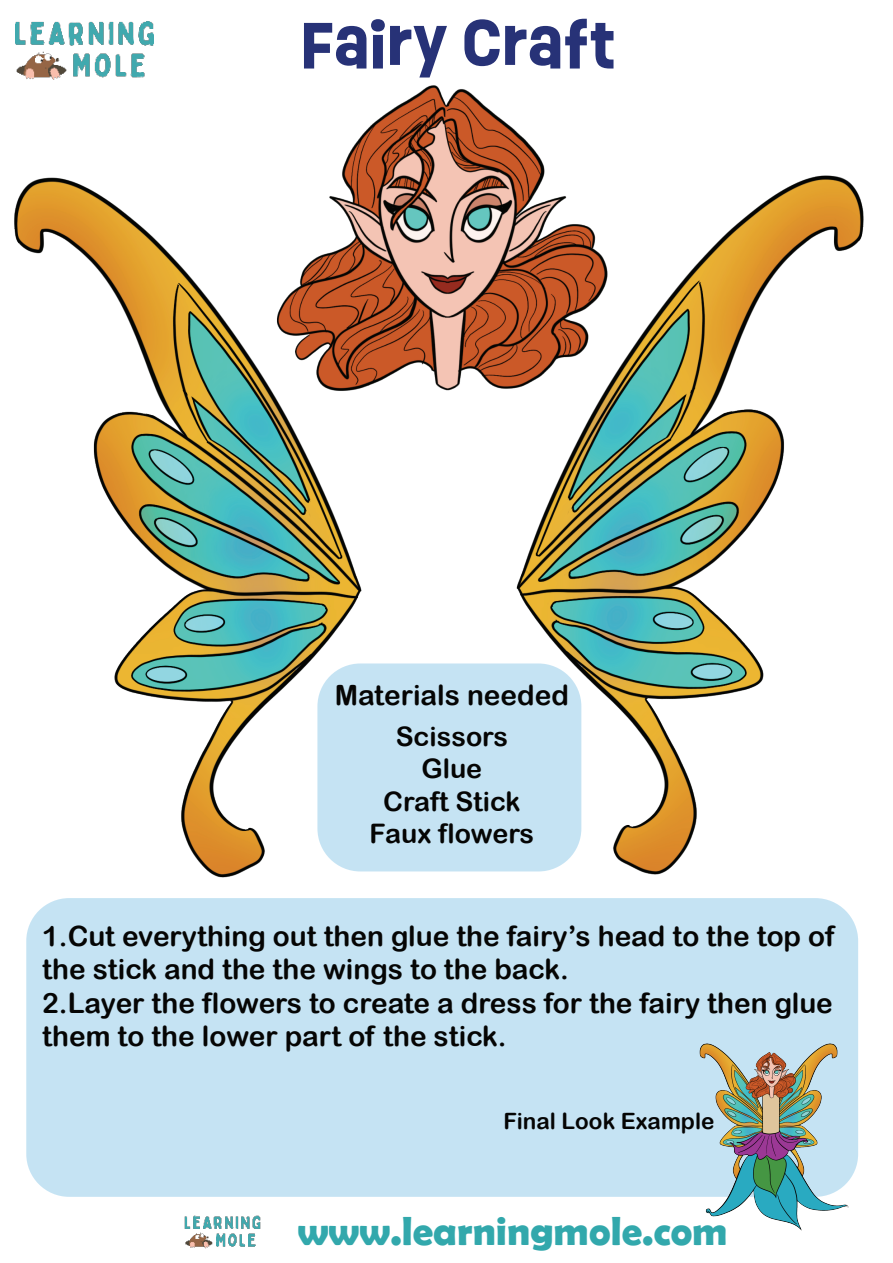
<style>
.page{position:relative;width:893px;height:1263px;background:#fff}
.page>*{position:absolute;margin:0;border:0;box-sizing:border-box;transform-origin:0 0}
.t1{font:700 60px "Ruddy";color:#273277}
.t2{font:700 40.8px "Berlin Sans FB Demi";color:#32a8ac}
.t3{font:28.05px/33.6px "Arial Rounded MT Bold";color:#050504}
.t4{font:26.85px/32.2px "Arial Rounded MT Bold";color:#050504;text-align:center}
.t5{font:22.5px "Arial Rounded MT Bold";color:#050504}
</style>
<div class="page">
<div style="left:26px;top:898px;width:832px;height:299px;background:#c5e3f3;border-radius:43px"></div>
<img style="left:15px;top:21px;width:139px;height:5px">
<img style="left:184px;top:1215px;width:77px;height:34px">
<img style="left:14px;top:28px;width:603px;height:925px">
<img style="left:86px;top:30px;width:778px;height:820px">
<img style="left:699px;top:1043px;width:159px;height:188px">
<div style="left:317px;top:663px;width:264px;height:208px;background:#c5e3f3;border-radius:43px"></div>
<h1 class="t1" style="left:300px;top:0;width:317px">Fairy Craft</h1>
<p class="t3" style="left:335px;top:678px;width:236px">Materials needed</p>
<p class="t4" style="left:370px;top:720px;width:166px">Scissors<br>Glue<br>Craft Stick<br>Faux flowers</p>
<p class="t3" style="left:42px;top:918px;width:794px">1.Cut everything out then glue the fairy’s head to the top of the stick and the the wings to the back.<br>2.Layer the flowers to create a dress for the fairy then glue them to the lower part of the stick.</p>
<p class="t5" style="left:503px;top:1107px;width:213px">Final Look Example</p>
<h2 class="t2" style="left:298px;top:1207px;width:432px">www.learningmole.com</h2>
</div>
